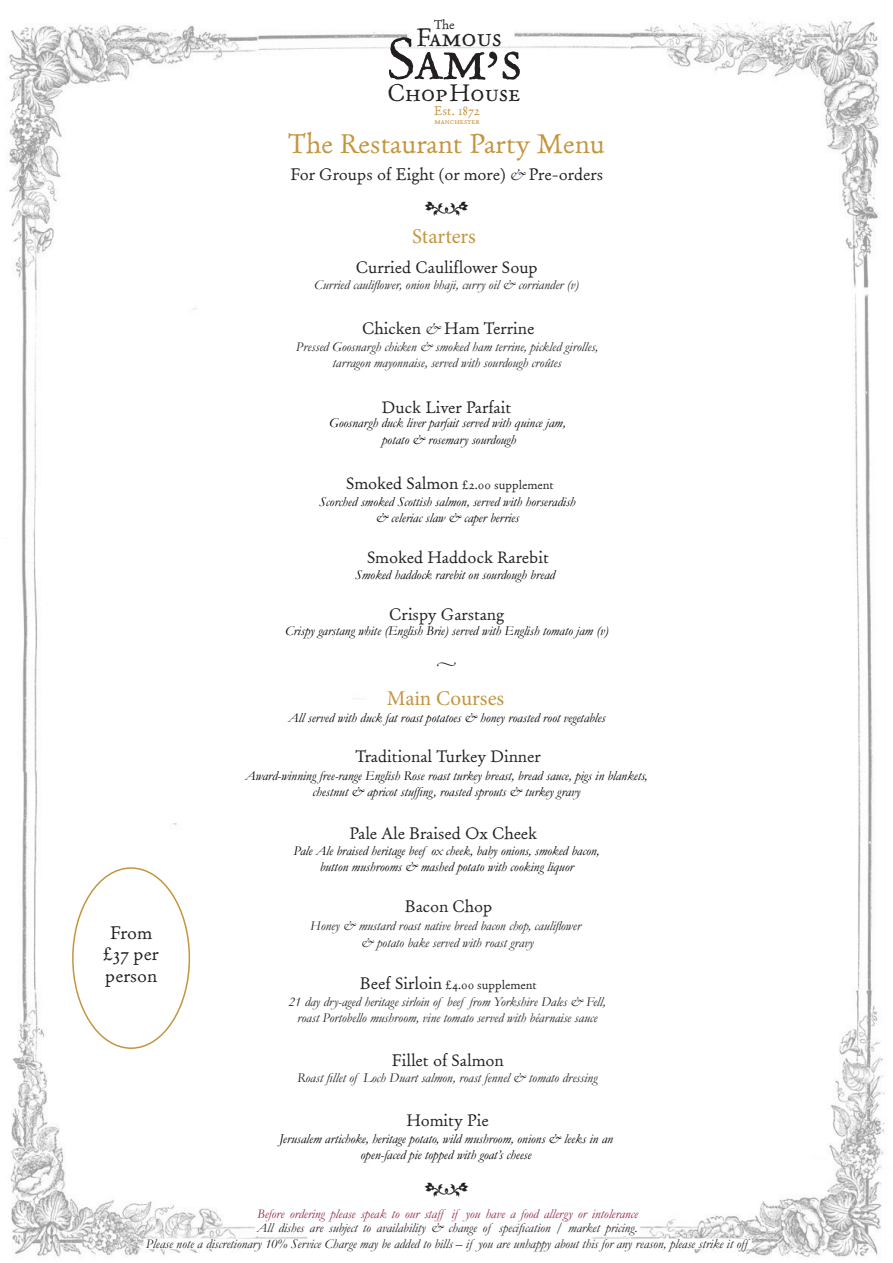
<style>
.page{position:relative;width:893px;height:1263px;background:#fff}
.page>*{position:absolute;margin:0;border:0;box-sizing:border-box;transform-origin:0 0}
.t1{font:57.45px "Old Claude LP Expert";color:#231f20}
.t2{font:56.1px "Old Claude LP Expert";color:#231f20}
.t3{font:27px "Old Claude LP Regular";color:#c4953e}
.t4{font:25.2px "Old Claude LP Expert";color:#231f20}
.t5{font:23.7px "Old Claude LP Expert";color:#231f20}
.t6{font:21px "Minion Pro";letter-spacing:-.005em;color:#c4953d}
.t7{font:18px "Old Claude LP Regular";color:#231f20}
.t8{font:18px "Minion Pro";color:#231f20}
.t9{font:16.5px "Old Claude LP Regular";color:#231f20}
.t10{font:italic 13.5px "Garamond";color:#000001}
.t11{font:italic 13.5px "Garamond";color:#231f20}
.t12{font:italic 13.35px "Garamond";color:#231f20}
.t13{font:italic 13.35px "Garamond";color:#8f2747}
.t14{font:12.6px "Old Claude LP Regular";color:#c4953e}
.t15{font:12.6px "Old Claude LP Regular";color:#231f20}
.t16{font:12px "Old Claude LP Regular";color:#231f20}
.t17{font:12px "Minion Pro";color:#231f20}
.t18{font:8.4px "Old Claude LP Expert";color:#c4953e}
.s1{font-family:"Old Claude LP Expert"}
.s2{font-family:"Old Claude LP Regular";font-size:59.1px}
.s3{font-family:"Old Claude LP Regular"}
.s4{font-family:"Garamond";font-style:italic}
.s5{font-size:16.5px}
</style>
<div class="page">
<img style="left:9px;top:21px;width:876px;height:1236px">
<div style="left:430px;top:20px;width:30px;height:11px;background:#fff"></div>
<svg style="left:255px;top:1224px;width:385px;height:14px"></svg>
<div style="left:143px;top:1238px;width:609px;height:11px;background:#fff"></div>
<div style="left:407px;top:30px;width:107px;height:10px;background:#fff"></div>
<svg style="left:445px;top:202px;width:23px;height:14px"></svg>
<svg style="left:445px;top:1182px;width:23px;height:14px"></svg>
<p class="t15" style="left:434px;top:17px;width:22px"><span class="s1">T</span>he</p>
<h3 class="t4" style="left:416px;top:22px;width:87px">Famous</h3>
<h2 class="t2" style="left:485px;top:38px;width:17px">’</h2>
<h1 class="t1" style="left:386px;top:23px;width:138px"><span class="s2">S</span>am s</h1>
<h3 class="t5" style="left:387px;top:77px;width:134px"><span class="s3">C</span>hop<span class="s3">H</span>ouse</h3>
<p class="t14" style="left:434px;top:103px;width:47px">Est. 1872</p>
<p class="t18" style="left:434px;top:115px;width:47px">manchester</p>
<p class="t3" style="left:288px;top:127px;width:318px">The Restaurant Party Menu</p>
<p class="t9" style="left:290px;top:164px;width:314px">For Groups of Eight (or more) <span class="s4">&amp;</span> Pre-orders</p>
<p class="t8" style="left:424px;top:195px;width:27px">•</p>
<p class="t6" style="left:412px;top:222px;width:65px">Starters</p>
<p class="t9" style="left:356px;top:257px;width:183px">Curried Cauliflower Soup</p>
<p class="t11" style="left:314px;top:276px;width:266px">Curried cauliflower, onion bhaji, curry oil &amp; corriander (v)</p>
<p class="t9" style="left:362px;top:318px;width:174px">Chicken <span class="s4">&amp;</span> Ham Terrine</p>
<p class="t11" style="left:296px;top:337px;width:304px">Pressed Goosnargh chicken &amp; smoked ham terrine, pickled girolles,</p>
<p class="t11" style="left:333px;top:353px;width:230px">tarragon mayonnaise, served with sourdough croûtes</p>
<p class="t9" style="left:382px;top:397px;width:131px">Duck Liver Parfait</p>
<p class="t10" style="left:329px;top:414px;width:238px">Goosnargh duck liver parfait served with quince jam,</p>
<p class="t10" style="left:382px;top:430px;width:136px">potato &amp; rosemary sourdough</p>
<p class="t16" style="left:346px;top:477px;width:209px"><span class="s5">Smoked Salmon</span> £2.00 supplement</p>
<p class="t10" style="left:319px;top:493px;width:258px">Scorched smoked Scottish salmon, served with horseradish</p>
<p class="t10" style="left:376px;top:509px;width:145px">&amp; celeriac slaw &amp; caper berries</p>
<p class="t9" style="left:367px;top:547px;width:183px">Smoked Haddock Rarebit</p>
<p class="t10" style="left:355px;top:565px;width:201px">Smoked haddock rarebit on sourdough bread</p>
<p class="t9" style="left:389px;top:603px;width:117px">Crispy Garstang</p>
<p class="t10" style="left:285px;top:621px;width:325px">Crispy garstang white (English Brie) served with English tomato jam (v)</p>
<p class="t17" style="left:436px;top:655px;width:22px">•</p>
<p class="t6" style="left:387px;top:684px;width:119px">Main Courses</p>
<p class="t10" style="left:288px;top:708px;width:319px">All served with duck fat roast potatoes &amp; honey roasted root vegetables</p>
<p class="t7" style="left:110px;top:921px;width:43px">From</p>
<p class="t7" style="left:103px;top:943px;width:57px">£37 per</p>
<p class="t7" style="left:105px;top:964px;width:53px">person</p>
<p class="t9" style="left:355px;top:746px;width:187px">Traditional Turkey Dinner</p>
<p class="t10" style="left:245px;top:767px;width:404px">Award-winning free-range English Rose roast turkey breast, bread sauce, pigs in blankets,</p>
<p class="t10" style="left:313px;top:783px;width:269px">chestnut &amp; apricot stuffing, roasted sprouts &amp; turkey gravy</p>
<p class="t9" style="left:349px;top:823px;width:190px">Pale Ale Braised Ox Cheek</p>
<p class="t10" style="left:294px;top:841px;width:307px">Pale Ale braised heritage beef ox cheek, baby onions, smoked bacon,</p>
<p class="t10" style="left:320px;top:857px;width:255px">button mushrooms &amp; mashed potato with cooking liquor</p>
<p class="t9" style="left:405px;top:896px;width:89px">Bacon Chop</p>
<p class="t11" style="left:310px;top:917px;width:272px">Honey &amp; mustard roast native breed bacon chop, cauliflower</p>
<p class="t11" style="left:361px;top:933px;width:174px">&amp; potato bake served with roast gravy</p>
<p class="t16" style="left:360px;top:977px;width:178px"><span class="s5">Beef Sirloin</span> £4.00 supplement</p>
<p class="t11" style="left:289px;top:993px;width:319px">21 day dry-aged heritage sirloin of beef from Yorkshire Dales &amp; Fell,</p>
<p class="t11" style="left:297px;top:1009px;width:302px">roast Portobello mushroom, vine tomato served with béarnaise sauce</p>
<p class="t9" style="left:392px;top:1050px;width:113px">Fillet of Salmon</p>
<p class="t11" style="left:297px;top:1068px;width:302px">Roast fillet of Loch Duart salmon, roast fennel &amp; tomato dressing</p>
<p class="t9" style="left:406px;top:1109px;width:84px">Homity Pie</p>
<p class="t10" style="left:279px;top:1130px;width:335px">Jerusalem artichoke, heritage potato, wild mushroom, onions &amp; leeks in an</p>
<p class="t10" style="left:361px;top:1146px;width:172px">open-faced pie topped with goat’s cheese</p>
<p class="t8" style="left:424px;top:1176px;width:27px">•</p>
<p class="t13" style="left:257px;top:1205px;width:382px">Before ordering please speak to our staff if you have a food allergy or intolerance</p>
<p class="t12" style="left:257px;top:1218px;width:382px">All dishes are subject to availability &amp; change of specification / market pricing.</p>
<p class="t12" style="left:146px;top:1234px;width:603px">Please note a discretionary 10% Service Charge may be added to bills – if you are unhappy about this for any reason, please strike it off</p>
</div>
